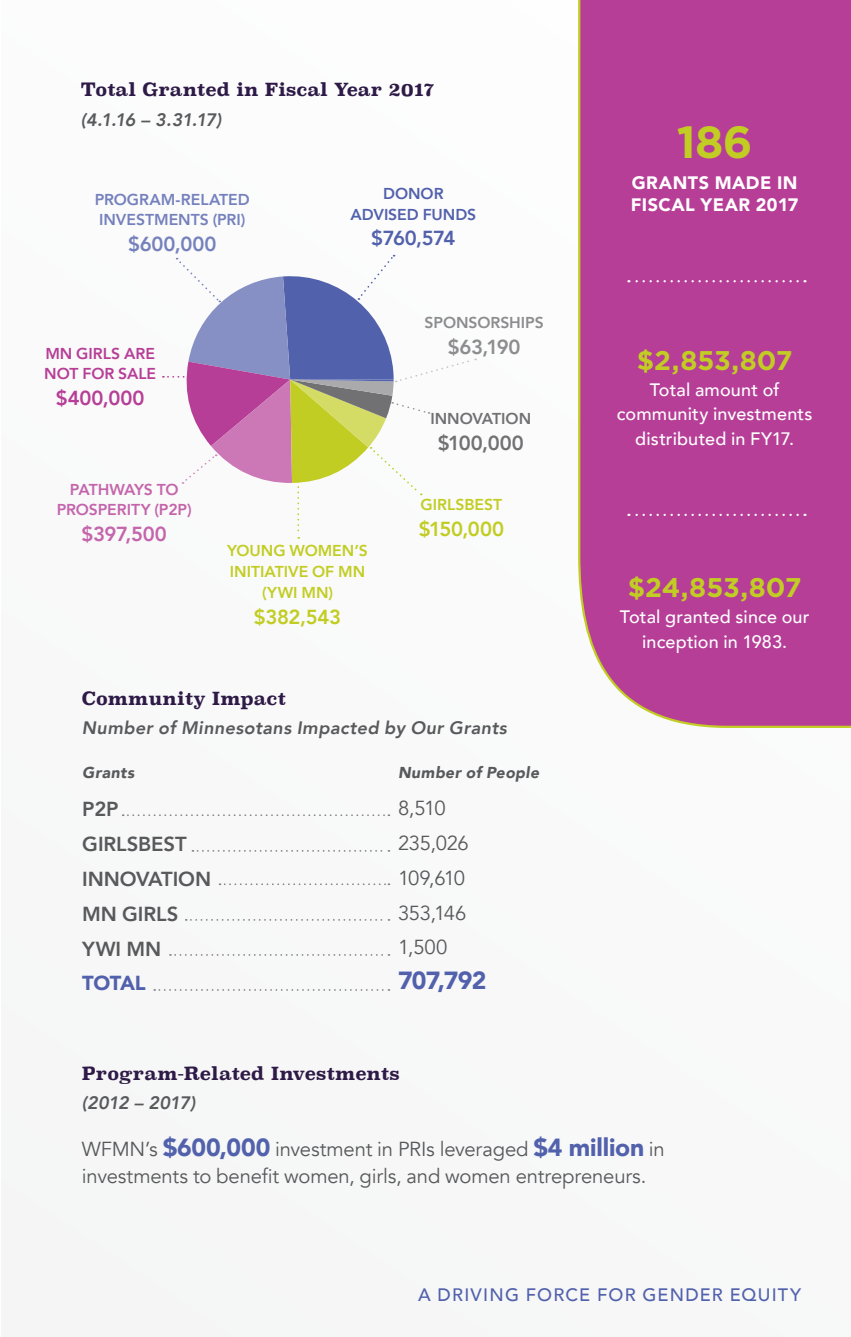
<style>
.page{position:relative;width:851px;height:1337px;background:#fff}
.page>*{position:absolute;margin:0;border:0;box-sizing:border-box;transform-origin:0 0}
.t1{font:700 45px "Gotham";color:#c2cd23}
.t2{font:700 27px "Gotham";letter-spacing:-.005em;color:#c2cd23}
.t3{font:900 24.75px "Avenir";letter-spacing:-.03em;color:#5261ac}
.t4{font:20.25px/34.9px "Avenir";letter-spacing:-.01em;color:#58595b}
.t5{font:800 20.25px/34.9px "Avenir";letter-spacing:-.005em;color:#58595b}
.t6{font:800 20.25px "Avenir";letter-spacing:-.02em;color:#c2cd23}
.t7{font:800 20.25px "Avenir";letter-spacing:.005em;color:#b63e97}
.t8{font:800 20.25px "Avenir";letter-spacing:-.02em;color:#c465ac}
.t9{font:800 20.25px "Avenir";letter-spacing:.005em;color:#7581bd}
.t10{font:800 20.25px "Avenir";letter-spacing:-.055em;color:#5261ac}
.t11{font:800 20.25px "Avenir";letter-spacing:.005em;color:#717073}
.t12{font:800 20.25px "Avenir";color:#8d8d8f}
.t13{font:900 20.25px "Avenir";letter-spacing:-.02em;color:#5261ac}
.t14{font:500 18px/24.8px "Avenir";letter-spacing:.01em;color:#fff;text-align:center}
.t15{font:700 18px "Superclarendon";color:#2e1a47}
.t16{font:italic 800 18px "Avenir";letter-spacing:.02em;color:#58595b}
.t17{font:500 18px "Avenir";letter-spacing:.065em;color:#5261ac}
.t18{font:900 18px/22.5px "Avenir";letter-spacing:.025em;color:#fff}
.t19{font:italic 800 18px "Avenir";letter-spacing:-.01em;color:#58595b}
.t20{font:800 15.75px/20.9px "Avenir";color:#c2cd23;text-align:center}
.t21{font:800 15.75px/20.2px "Avenir";color:#7581bd}
.t22{font:800 15.75px/20.2px "Avenir";letter-spacing:-.015em;color:#c465ac;text-align:center}
.t23{font:800 15.75px/20.2px "Avenir";color:#b63e97}
.t24{font:italic 900 15.75px "Avenir";letter-spacing:.025em;color:#58595b}
.t25{font:800 15.75px/20.2px "Avenir";letter-spacing:-.005em;color:#5261ac;text-align:center}
.t26{font:800 15.75px "Avenir";letter-spacing:-.005em;color:#8d8d8f}
.t27{font:800 15.75px "Avenir";letter-spacing:-.005em;color:#717073}
.s1{font-weight:900;font-size:24.75px;color:#5261ac}
</style>
<div class="page">
<div style="left:1px;top:0;width:849px;height:1336px;background:#f9f9f9"></div>
<div style="left:578px;top:0;width:272px;height:728px;background:#b63e97"></div>
<svg style="left:628px;top:280px;width:169px;height:2px"></svg>
<svg style="left:628px;top:514px;width:169px;height:2px"></svg>
<svg style="left:123px;top:814px;width:266px;height:2px"></svg>
<svg style="left:192px;top:850px;width:197px;height:1px"></svg>
<svg style="left:219px;top:883px;width:170px;height:2px"></svg>
<svg style="left:186px;top:919px;width:203px;height:1px"></svg>
<svg style="left:170px;top:954px;width:219px;height:1px"></svg>
<svg style="left:154px;top:989px;width:235px;height:1px"></svg>
<svg style="left:163px;top:255px;width:313px;height:284px"></svg>
<p class="t15" style="left:81px;top:76px;width:355px">Total Granted in Fiscal Year 2017</p>
<p class="t16" style="left:81px;top:109px;width:142px">(4.1.16 – 3.31.17)</p>
<p class="t21" style="left:95px;top:189px;width:157px">PROGRAM-RELATED<br>INVESTMENTS (PRI)</p>
<p class="t9" style="left:128px;top:228px;width:90px">$600,000</p>
<p class="t23" style="left:44px;top:343px;width:113px">MN GIRLS ARE<br>NOT FOR SALE</p>
<p class="t7" style="left:56px;top:382px;width:90px">$400,000</p>
<p class="t25" style="left:350px;top:184px;width:127px">DONOR<br>ADVISED FUNDS</p>
<p class="t10" style="left:371px;top:222px;width:86px">$760,574</p>
<p class="t26" style="left:424px;top:310px;width:121px">SPONSORSHIPS</p>
<p class="t12" style="left:448px;top:331px;width:74px">$63,190</p>
<p class="t27" style="left:430px;top:406px;width:102px">INNOVATION</p>
<p class="t11" style="left:438px;top:427px;width:88px">$100,000</p>
<p class="t22" style="left:57px;top:479px;width:136px">PATHWAYS TO<br>PROSPERITY (P2P)</p>
<p class="t8" style="left:82px;top:518px;width:87px">$397,500</p>
<p class="t20" style="left:227px;top:540px;width:142px">YOUNG WOMEN’S<br>INITIATIVE OF MN (YWI MN)</p>
<p class="t6" style="left:254px;top:601px;width:89px">$382,543</p>
<p class="t20" style="left:420px;top:494px;width:83px">GIRLSBEST</p>
<p class="t6" style="left:419px;top:513px;width:87px">$150,000</p>
<p class="t15" style="left:82px;top:684px;width:206px">Community Impact</p>
<p class="t16" style="left:82px;top:717px;width:426px">Number of Minnesotans Impacted by Our Grants</p>
<p class="t24" style="left:82px;top:759px;width:54px">Grants</p>
<p class="t5" style="left:82px;top:791px;width:130px">P2P<br>GIRLSBEST<br>INNOVATION<br>MN GIRLS<br>YWI MN</p>
<p class="t13" style="left:82px;top:966px;width:65px">TOTAL</p>
<p class="t24" style="left:398px;top:759px;width:142px">Number of People</p>
<p class="t4" style="left:398px;top:791px;width:72px">8,510<br>235,026<br>109,610<br>353,146<br>1,500</p>
<p class="t3" style="left:398px;top:959px;width:90px">707,792</p>
<h1 class="t1" style="left:676px;top:112px;width:77px">186</h1>
<p class="t18" style="left:631px;top:170px;width:169px">GRANTS MADE IN<br>FISCAL YEAR 2017</p>
<h2 class="t2" style="left:636px;top:342px;width:157px">$2,853,807</h2>
<p class="t14" style="left:616px;top:376px;width:197px">Total amount of community investments distributed in FY17.</p>
<h2 class="t2" style="left:628px;top:569px;width:175px">$24,853,807</h2>
<p class="t14" style="left:620px;top:603px;width:191px">Total granted since our inception in 1983.</p>
<p class="t15" style="left:82px;top:1060px;width:319px">Program-Related Investments</p>
<p class="t19" style="left:82px;top:1092px;width:115px">(2012 – 2017)</p>
<p class="t4" style="left:82px;top:1135px;width:584px;line-height:27px">WFMN’s <span class="s1">$600,000</span> investment in PRIs leveraged <span class="s1">$4 million</span> in investments to benefit women, girls, and women entrepreneurs.</p>
<p class="t17" style="left:418px;top:1279px;width:384px">A DRIVING FORCE FOR GENDER EQUITY</p>
</div>
